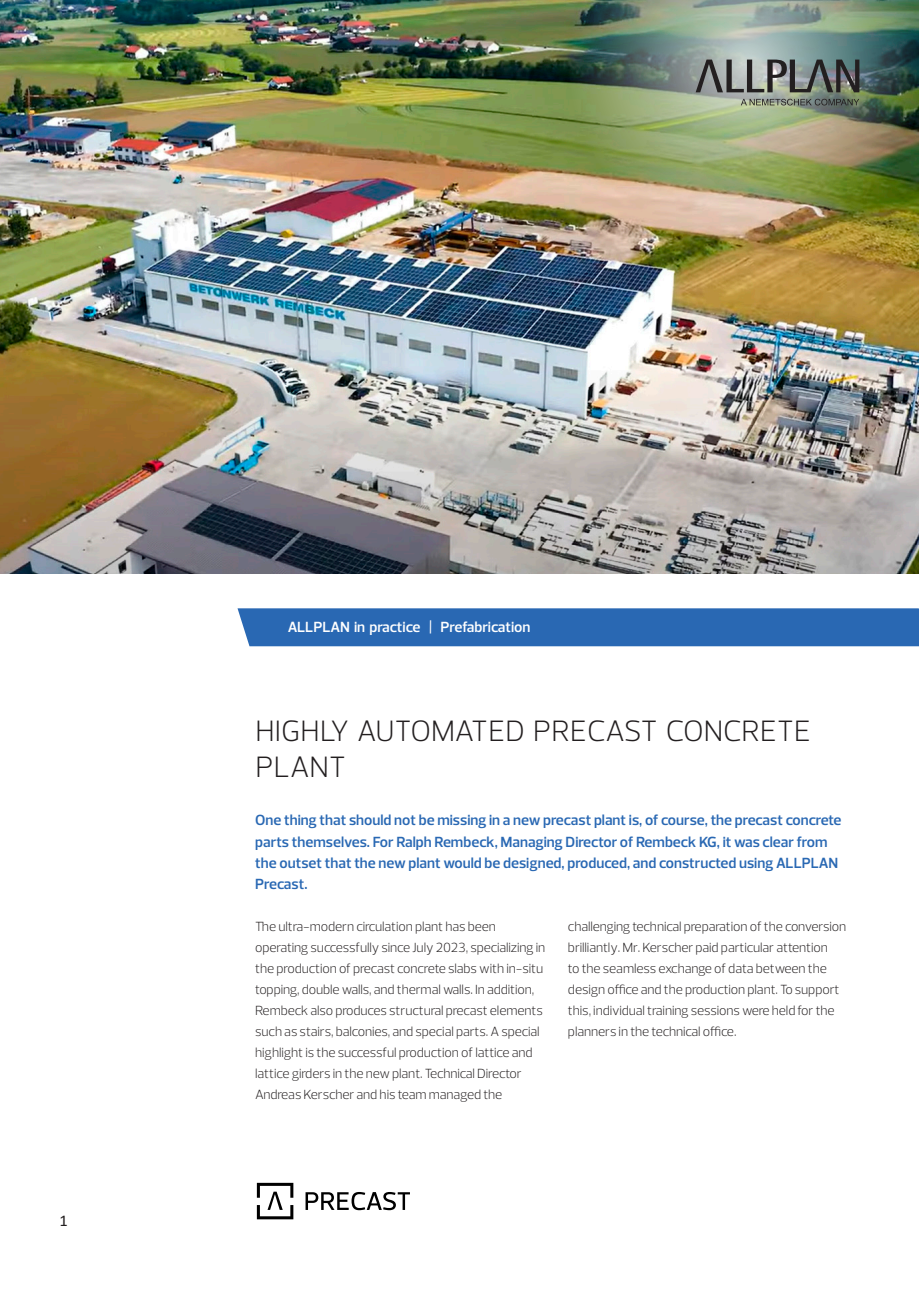
<style>
.page{position:relative;width:919px;height:1289px;background:#fff}
.page>*{position:absolute;margin:0;border:0;box-sizing:border-box;transform-origin:0 0}
.t1{font:300 30px/36px "Prelo";letter-spacing:.005em;color:#231f20}
.t2{font:16.5px "Calibri";color:#231f20}
.t3{font:600 15px/21px "Prelo";color:#2968b3}
.t4{font:600 15px "Prelo";letter-spacing:-.01em;color:#fff}
.t5{font:300 13.5px/21px "Prelo";letter-spacing:-.01em;color:#231f20}
</style>
<div class="page">
<img style="left:0;top:0;width:918px;height:573px">
<svg style="left:257px;top:1182px;width:36px;height:37px"></svg>
<svg style="left:305px;top:1192px;width:105px;height:18px"></svg>
<img style="left:568px;top:0;width:350px;height:243px">
<svg style="left:695px;top:60px;width:164px;height:32px;background:#747877"></svg>
<svg style="left:740px;top:99px;width:119px;height:6px"></svg>
<div style="left:237px;top:608px;width:681px;height:38px;background:#2968b3"></div>
<p class="t2" style="left:60px;top:1208px;width:10px">1</p>
<p class="t4" style="left:287px;top:618px;width:244px">ALLPLAN in practice | Prefabrication</p>
<h1 class="t1" style="left:255px;top:713px;width:557px">HIGHLY AUTOMATED PRECAST CONCRETE<br>PLANT</h1>
<p class="t3" style="left:255px;top:810px;width:587px">One thing that should not be missing in a new precast plant is, of course, the precast concrete parts themselves. For Ralph Rembeck, Managing Director of Rembeck KG, it was clear from the outset that the new plant would be designed, produced, and constructed using ALLPLAN Precast.</p>
<p class="t5" style="left:255px;top:915px;width:291px">The ultra-modern circulation plant has been operating successfully since July 2023, specializing in the production of precast concrete slabs with in-situ topping, double walls, and thermal walls. In addition, Rembeck also produces structural precast elements such as stairs, balconies, and special parts. A special highlight is the successful production of lattice and lattice girders in the new plant. Technical Director Andreas Kerscher and his team managed the</p>
<p class="t5" style="left:568px;top:915px;width:280px">challenging technical preparation of the conversion brilliantly. Mr. Kerscher paid particular attention<br>to the seamless exchange of data between the design office and the production plant. To support this, individual training sessions were held for the planners in the technical office.</p>
</div>
